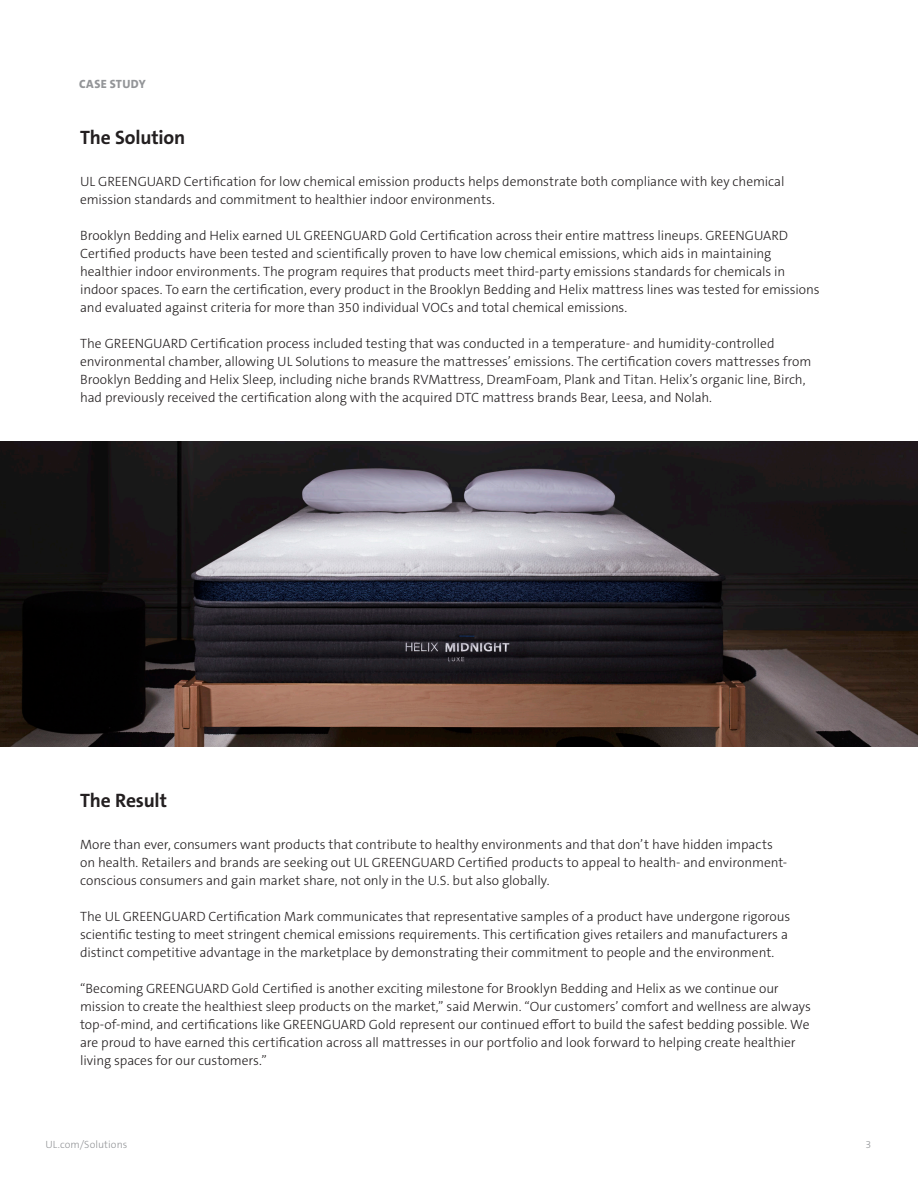
<style>
.page{position:relative;width:918px;height:1188px;background:#fff}
.page>*{position:absolute;margin:0;border:0;box-sizing:border-box;transform-origin:0 0}
.Subhead{font:700 19.5px "The Sans C5";letter-spacing:-.01em;color:#231f20}
.Body_Copy{font:300 13.5px/18px "The Sans C5";letter-spacing:-.005em;color:#231f20}
.Running_Header{font:800 12px "The Sans C5";letter-spacing:.03em;color:#939598}
.Page_Number_Right{font:300 10.5px "The Sans C5";letter-spacing:.005em;color:#939598}
</style>
<div class="page">
<img style="left:0;top:442px;width:918px;height:304px">
<p class="Running_Header" style="left:79px;top:77px;width:68px">CASE STUDY</p>
<h3 class="Subhead" style="left:80px;top:125px;width:107px">The Solution</h3>
<p class="Body_Copy" style="left:80px;top:173px;width:706px">UL GREENGUARD Certification for low chemical emission products helps demonstrate both compliance with key chemical emission standards and commitment to healthier indoor environments.</p>
<p class="Body_Copy" style="left:80px;top:227px;width:741px">Brooklyn Bedding and Helix earned UL GREENGUARD Gold Certification across their entire mattress lineups. GREENGUARD Certified products have been tested and scientifically proven to have low chemical emissions, which aids in maintaining healthier indoor environments. The program requires that products meet third-party emissions standards for chemicals in indoor spaces. To earn the certification, every product in the Brooklyn Bedding and Helix mattress lines was tested for emissions and evaluated against criteria for more than 350 individual VOCs and total chemical emissions.</p>
<p class="Body_Copy" style="left:80px;top:335px;width:733px">The GREENGUARD Certification process included testing that was conducted in a temperature- and humidity-controlled environmental chamber, allowing UL Solutions to measure the mattresses’ emissions. The certification covers mattresses from Brooklyn Bedding and Helix Sleep, including niche brands RVMattress, DreamFoam, Plank and Titan. Helix’s organic line, Birch, had previously received the certification along with the acquired DTC mattress brands Bear, Leesa, and Nolah.</p>
<h3 class="Subhead" style="left:80px;top:787px;width:88px">The Result</h3>
<p class="Body_Copy" style="left:80px;top:835px;width:709px">More than ever, consumers want products that contribute to healthy environments and that don’t have hidden impacts on health. Retailers and brands are seeking out UL GREENGUARD Certified products to appeal to health- and environment&shy;conscious consumers and gain market share, not only in the U.S. but also globally.</p>
<p class="Body_Copy" style="left:80px;top:907px;width:712px">The UL GREENGUARD Certification Mark communicates that representative samples of a product have undergone rigorous scientific testing to meet stringent chemical emissions requirements. This certification gives retailers and manufacturers a distinct competitive advantage in the marketplace by demonstrating their commitment to people and the environment.</p>
<p class="Body_Copy" style="left:80px;top:979px;width:732px">“Becoming GREENGUARD Gold Certified is another exciting milestone for Brooklyn Bedding and Helix as we continue our mission to create the healthiest sleep products on the market,” said Merwin. “Our customers’ comfort and wellness are always top-of-mind, and certifications like GREENGUARD Gold represent our continued effort to build the safest bedding possible. We are proud to have earned this certification across all mattresses in our portfolio and look forward to helping create healthier living spaces for our customers.”</p>
<p class="Page_Number_Right" style="left:45px;top:1137px;width:83px">UL.com/Solutions</p>
<p class="Page_Number_Right" style="left:866px;top:1137px;width:7px">3</p>
</div>
